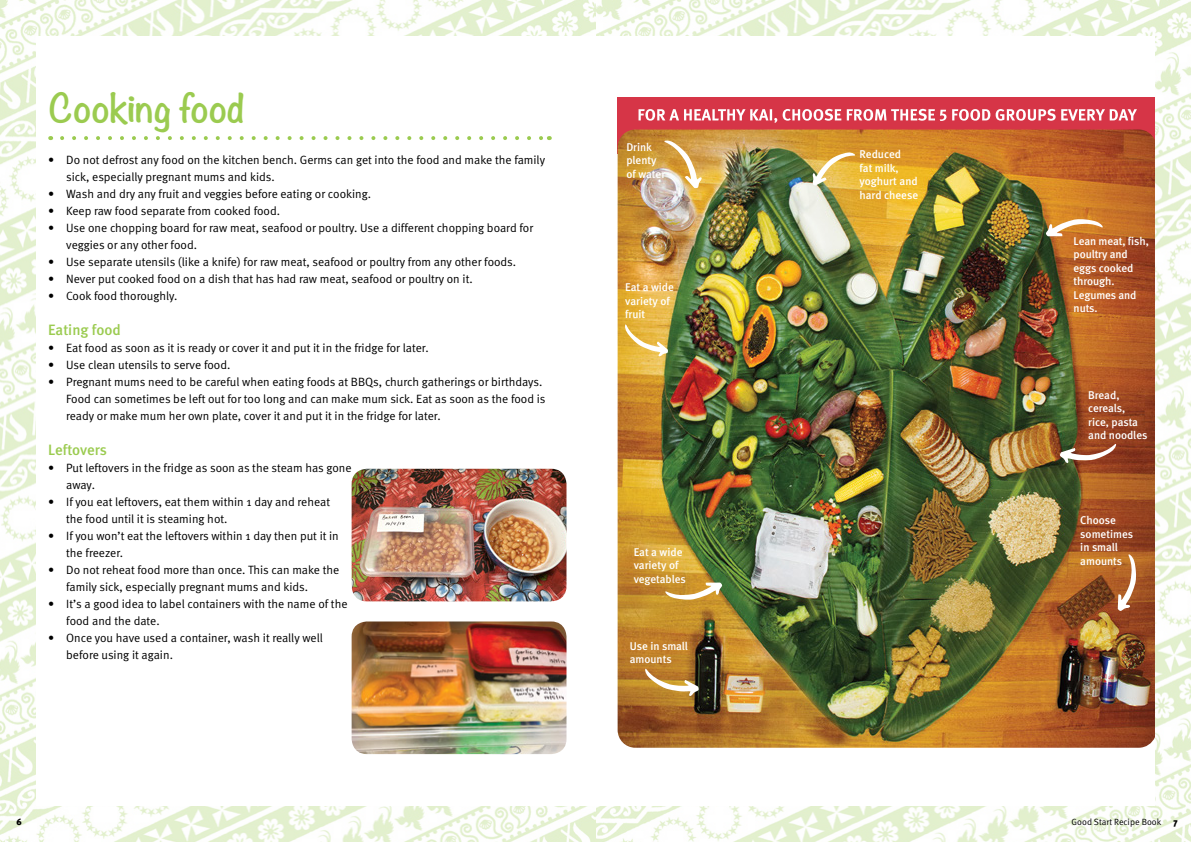
<style>
.page{position:relative;width:1191px;height:842px;background:#fff}
.page>*{position:absolute;margin:0;border:0;box-sizing:border-box;transform-origin:0 0}
.t1{font:700 35px "Noteworthy";color:#9bcb50}
.t2{font:500 15px "Meta";letter-spacing:-.005em;color:#9bcb50}
.t3{font:12px/17px "Meta Normal";color:#000}
.t4{font:11.2px/13.5px "Meta Medium LF";letter-spacing:-.005em;color:#fff}
.t5{font:9px "Meta Normal";color:#000}
.t6{font:900 9px "Meta";color:#000}
</style>
<div class="page">
<img style="left:0;top:0;width:595px;height:842px">
<img style="left:597px;top:0;width:594px;height:842px">
<div style="left:36px;top:36px;width:1119px;height:770px;background:#fff"></div>
<div style="left:617px;top:97px;width:538px;height:57px;background:#d63547"></div>
<img style="left:617px;top:130px;width:538px;height:618px">
<svg style="left:638px;top:109px;width:499px;height:14px"></svg>
<svg style="left:812px;top:152px;width:43px;height:34px"></svg>
<svg style="left:1045px;top:219px;width:57px;height:17px"></svg>
<svg style="left:1059px;top:444px;width:57px;height:19px"></svg>
<svg style="left:665px;top:582px;width:57px;height:18px"></svg>
<svg style="left:645px;top:669px;width:54px;height:27px"></svg>
<svg style="left:624px;top:324px;width:44px;height:32px"></svg>
<svg style="left:1117px;top:554px;width:19px;height:57px"></svg>
<svg style="left:664px;top:140px;width:37px;height:48px"></svg>
<img style="left:351px;top:469px;width:215px;height:132px">
<img style="left:351px;top:621px;width:215px;height:133px">
<svg style="left:62px;top:136px;width:481px;height:4px"></svg>
<h1 class="t1" style="left:49px;top:77px;width:197px">Cooking food</h1>
<p class="t3" style="left:66px;top:151px;width:480px;text-indent:-18px">• Do not defrost any food on the kitchen bench. Germs can get into the food and make the family sick, especially pregnant mums and kids.</p>
<p class="t3" style="left:48px;top:185px;width:324px">• Wash and dry any fruit and veggies before eating or cooking.</p>
<p class="t3" style="left:48px;top:202px;width:233px">• Keep raw food separate from cooked food.</p>
<p class="t3" style="left:66px;top:219px;width:468px;text-indent:-18px">• Use one chopping board for raw meat, seafood or poultry. Use a different chopping board for veggies or any other food.</p>
<p class="t3" style="left:48px;top:253px;width:469px">• Use separate utensils (like a knife) for raw meat, seafood or poultry from any other foods.</p>
<p class="t3" style="left:48px;top:270px;width:426px">• Never put cooked food on a dish that has had raw meat, seafood or poultry on it.</p>
<p class="t3" style="left:48px;top:287px;width:131px">• Cook food thoroughly.</p>
<p class="t2" style="left:48px;top:321px;width:74px">Eating food</p>
<p class="t3" style="left:48px;top:339px;width:382px">• Eat food as soon as it is ready or cover it and put it in the fridge for later.</p>
<p class="t3" style="left:48px;top:356px;width:184px">• Use clean utensils to serve food.</p>
<p class="t3" style="left:66px;top:373px;width:481px;text-indent:-18px">• Pregnant mums need to be careful when eating foods at BBQs, church gatherings or birthdays.<br>Food can sometimes be left out for too long and can make mum sick. Eat as soon as the food is ready or make mum her own plate, cover it and put it in the fridge for later.</p>
<p class="t2" style="left:48px;top:441px;width:60px">Leftovers</p>
<p class="t3" style="left:66px;top:459px;width:287px;text-indent:-18px">• Put leftovers in the fridge as soon as the steam has gone away.</p>
<p class="t3" style="left:66px;top:493px;width:265px;text-indent:-18px">• If you eat leftovers, eat them within 1 day and reheat the food until it is steaming hot.</p>
<p class="t3" style="left:66px;top:527px;width:274px;text-indent:-18px">• If you won’t eat the leftovers within 1 day then put it in the freezer.</p>
<p class="t3" style="left:66px;top:561px;width:275px;text-indent:-18px">• Do not reheat food more than once. This can make the family sick, especially pregnant mums and kids.</p>
<p class="t3" style="left:66px;top:595px;width:283px;text-indent:-18px">• It’s a good idea to label containers with the name of the food and the date.</p>
<p class="t3" style="left:66px;top:629px;width:258px;text-indent:-18px">• Once you have used a container, wash it really well before using it again.</p>
<p class="t4" style="left:626px;top:140px;width:40px">Drink plenty of water</p>
<p class="t4" style="left:625px;top:281px;width:50px">Eat a wide variety of fruit</p>
<p class="t4" style="left:633px;top:545px;width:54px">Eat a wide variety of vegetables</p>
<p class="t4" style="left:630px;top:639px;width:60px">Use in small amounts</p>
<p class="t4" style="left:859px;top:148px;width:60px">Reduced<br>fat milk, yoghurt and hard cheese</p>
<p class="t4" style="left:1073px;top:234px;width:77px">Lean meat, fish, poultry and eggs cooked through.<br>Legumes and nuts.</p>
<p class="t4" style="left:1088px;top:388px;width:61px">Bread, cereals, rice, pasta and noodles</p>
<p class="t4" style="left:1080px;top:514px;width:54px">Choose sometimes in small amounts</p>
<p class="t6" style="left:16px;top:817px;width:7px">6</p>
<p class="t5" style="left:1071px;top:817px;width:91px">Good Start Recipe Book</p>
<p class="t6" style="left:1173px;top:817px;width:6px">7</p>
</div>
